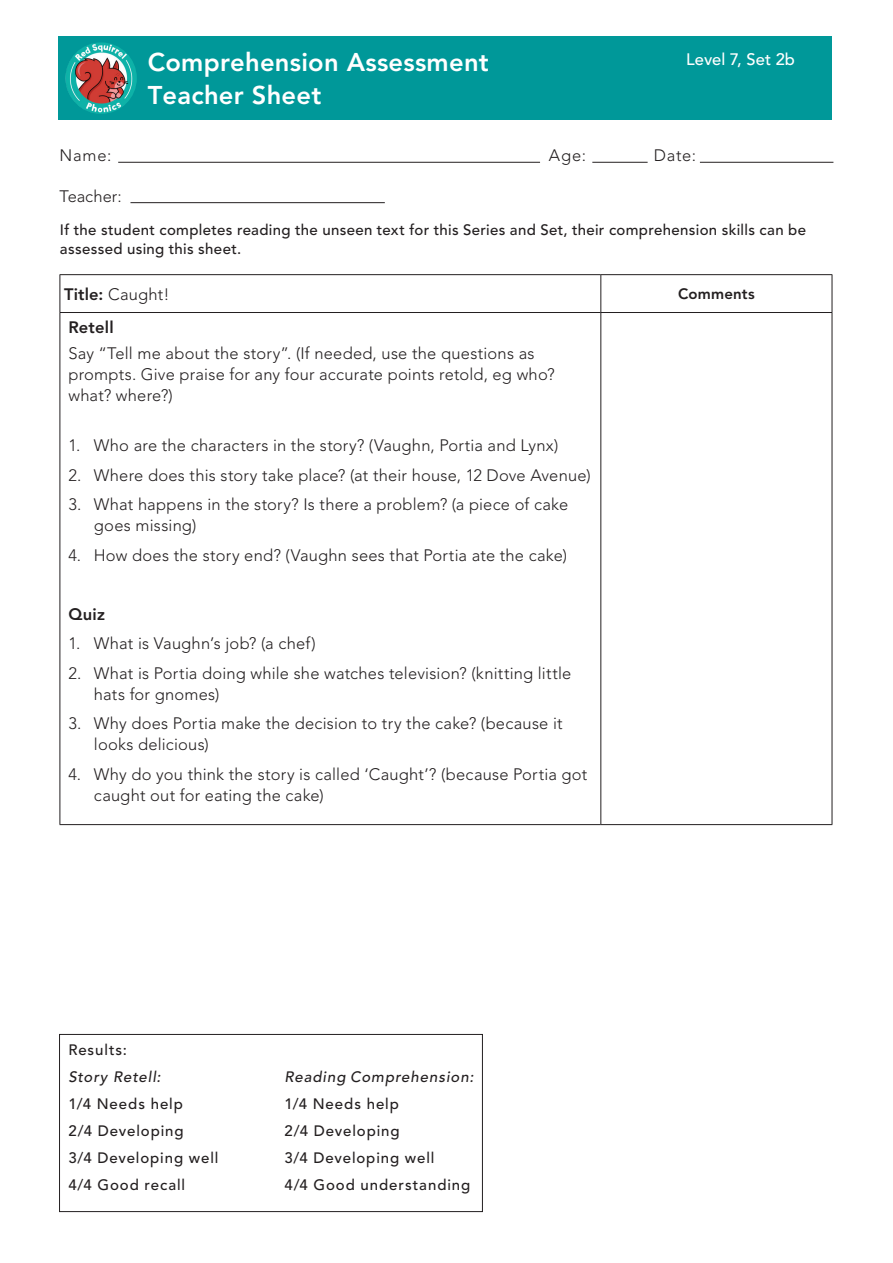
<style>
.page{position:relative;width:893px;height:1263px;background:#fff}
.page>*{position:absolute;margin:0;border:0;box-sizing:border-box;transform-origin:0 0}
.t1{font:800 25.5px "Avenir LT Std";letter-spacing:.01em;color:#fff}
.t2{font:300 16.5px/21px "Avenir LT Std";letter-spacing:.01em;color:#231f20}
.t3{font:500 16.5px "Avenir LT Std";letter-spacing:.005em;color:#fff}
.t4{font:800 16.5px "Avenir LT Std";letter-spacing:.015em;color:#231f20}
.t5{font:500 15px/19.5px "Avenir LT Std";letter-spacing:.035em;color:#231f20}
.t6{font:500 15px "Avenir LT Std";letter-spacing:.06em;color:#231f20}
.t7{font:italic 500 15px "Avenir LT Std";letter-spacing:.06em;color:#231f20}
.t8{font:500 15px "Avenir LT Std";letter-spacing:.065em;color:#231f20}
.t9{font:800 15px "Avenir LT Std";letter-spacing:.015em;color:#231f20}
.s1{font-weight:800}
</style>
<div class="page">
<hr style="left:118px;top:162px;width:422px;height:1px;background:#231f20">
<hr style="left:592px;top:162px;width:56px;height:1px;background:#231f20">
<hr style="left:700px;top:162px;width:133px;height:1px;background:#231f20">
<hr style="left:130px;top:202px;width:255px;height:1px;background:#231f20">
<div style="left:58px;top:36px;width:774px;height:84px;background:#009899"></div>
<img style="left:65px;top:42px;width:72px;height:72px;border-radius:36px">
<div style="left:59px;top:1034px;width:424px;height:178px;border:1px solid #231f20"></div>
<hr style="left:60px;top:274px;width:541px;height:1px;background:#231f20">
<hr style="left:60px;top:275px;width:1px;height:37px;background:#231f20">
<hr style="left:601px;top:274px;width:231px;height:1px;background:#231f20">
<hr style="left:600px;top:275px;width:1px;height:37px;background:#231f20">
<hr style="left:832px;top:275px;width:1px;height:37px;background:#231f20">
<hr style="left:60px;top:312px;width:541px;height:1px;background:#231f20">
<hr style="left:60px;top:313px;width:1px;height:511px;background:#231f20">
<hr style="left:601px;top:312px;width:231px;height:1px;background:#231f20">
<hr style="left:600px;top:313px;width:1px;height:511px;background:#231f20">
<hr style="left:832px;top:313px;width:1px;height:511px;background:#231f20">
<hr style="left:60px;top:824px;width:541px;height:1px;background:#231f20">
<hr style="left:601px;top:824px;width:231px;height:1px;background:#231f20">
<h1 class="t1" style="left:148px;top:47px;width:343px">Comprehension Assessment</h1>
<p class="t3" style="left:686px;top:49px;width:110px">Level 7, Set 2b</p>
<h1 class="t1" style="left:148px;top:80px;width:175px">Teacher Sheet</h1>
<p class="t2" style="left:60px;top:145px;width:53px">Name:</p>
<p class="t2" style="left:549px;top:145px;width:39px">Age:</p>
<p class="t2" style="left:654px;top:145px;width:44px">Date:</p>
<p class="t2" style="left:60px;top:185px;width:64px">Teacher:</p>
<p class="t5" style="left:60px;top:220px;width:748px">If the student completes reading the unseen text for this Series and Set, their comprehension skills can be assessed using this sheet.</p>
<p class="t2" style="left:64px;top:284px;width:107px"><span class="s1">Title:</span> Caught!</p>
<p class="t9" style="left:678px;top:285px;width:78px">Comments</p>
<p class="t4" style="left:68px;top:318px;width:47px">Retell</p>
<p class="t2" style="left:68px;top:343px;width:488px">Say “Tell me about the story”. (If needed, use the questions as prompts. Give praise for any four accurate points retold, eg who? what? where?)</p>
<p class="t2" style="left:68px;top:435px;width:492px">1. Who are the characters in the story? (Vaughn, Portia and Lynx)</p>
<p class="t2" style="left:68px;top:465px;width:524px">2. Where does this story take place? (at their house, 12 Dove Avenue)</p>
<p class="t2" style="left:94px;top:494px;width:476px;text-indent:-26px">3. What happens in the story? Is there a problem? (a piece of cake goes missing)</p>
<p class="t2" style="left:68px;top:545px;width:500px">4. How does the story end? (Vaughn sees that Portia ate the cake)</p>
<p class="t4" style="left:68px;top:604px;width:38px">Quiz</p>
<p class="t2" style="left:68px;top:633px;width:249px">1. What is Vaughn’s job? (a chef)</p>
<p class="t2" style="left:94px;top:663px;width:479px;text-indent:-26px">2. What is Portia doing while she watches television? (knitting little hats for gnomes)</p>
<p class="t2" style="left:94px;top:713px;width:470px;text-indent:-26px">3. Why does Portia make the decision to try the cake? (because it looks delicious)</p>
<p class="t2" style="left:94px;top:764px;width:495px;text-indent:-26px">4. Why do you think the story is called ‘Caught’? (because Portia got caught out for eating the cake)</p>
<p class="t6" style="left:68px;top:1041px;width:60px">Results:</p>
<p class="t7" style="left:68px;top:1068px;width:94px">Story Retell:</p>
<p class="t7" style="left:284px;top:1068px;width:191px">Reading Comprehension:</p>
<p class="t8" style="left:68px;top:1095px;width:116px">1/4 Needs help</p>
<p class="t8" style="left:284px;top:1095px;width:116px">1/4 Needs help</p>
<p class="t6" style="left:68px;top:1122px;width:117px">2/4 Developing</p>
<p class="t6" style="left:284px;top:1122px;width:117px">2/4 Developing</p>
<p class="t6" style="left:68px;top:1149px;width:152px">3/4 Developing well</p>
<p class="t6" style="left:284px;top:1149px;width:152px">3/4 Developing well</p>
<p class="t6" style="left:68px;top:1176px;width:118px">4/4 Good recall</p>
<p class="t6" style="left:284px;top:1176px;width:187px">4/4 Good understanding</p>
</div>
